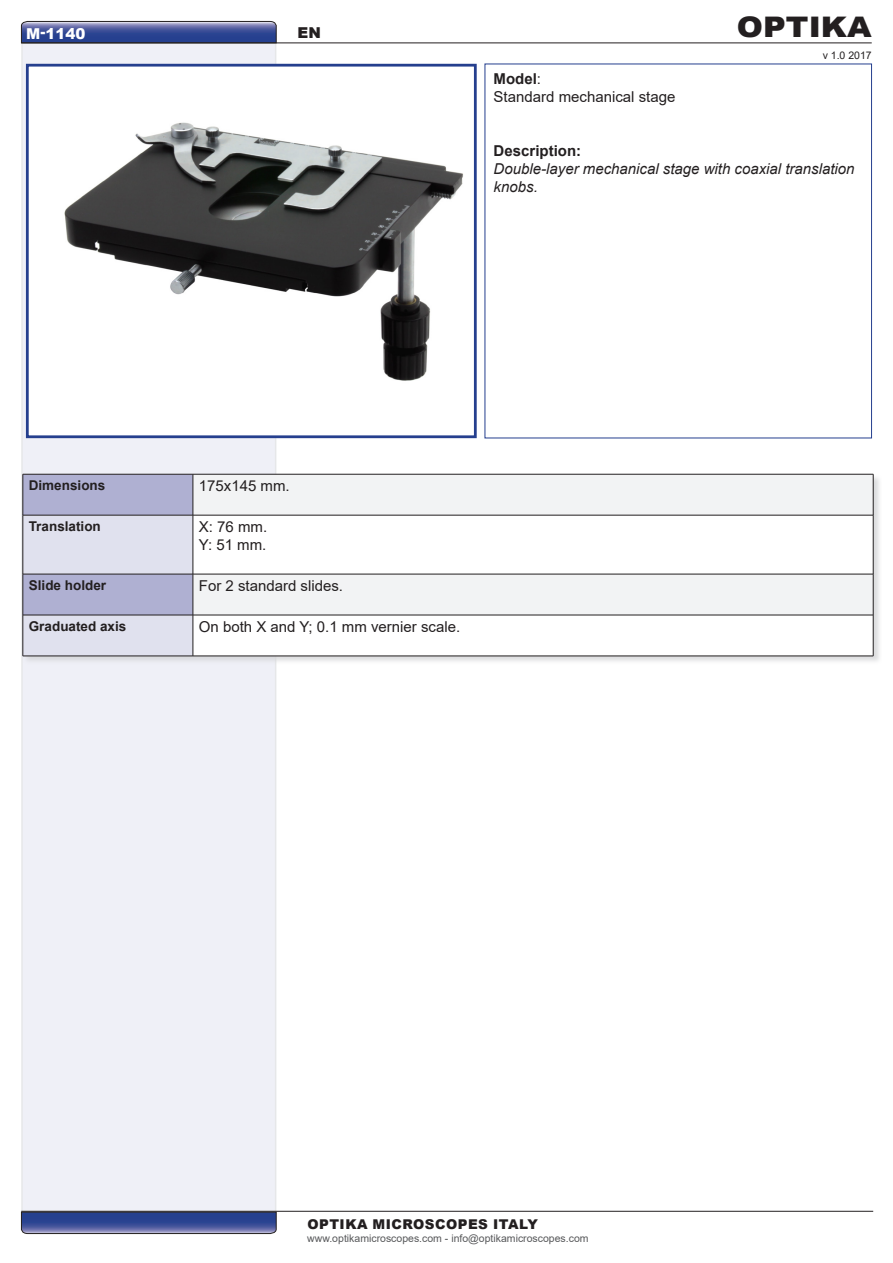
<style>
.page{position:relative;width:893px;height:1263px;background:#fff}
.page>*{position:absolute;margin:0;border:0;box-sizing:border-box;transform-origin:0 0}
.t1{font:900 28.35px "Arial";color:#231f20;scale:1.11 1}
.t2{font:15px "Arial";color:#231f20}
.t3{font:italic 15px/18px "Arial";color:#231f20}
.t4{font:700 15px "Arial";color:#231f20}
.t5{font:900 15px "Arial";color:#fff}
.t6{font:900 15px "Arial";color:#231f20}
.t7{font:700 13.5px "Arial";color:#231f20}
.t8{font:900 13.5px "Arial";letter-spacing:.035em;color:#231f20}
.t9{font:10.5px "Arial";color:#57585a}
.t10{font:10.5px "Arial";color:#231f20}
.s1{font-weight:400}
</style>
<div class="page">
<div style="left:21px;top:42px;width:255px;height:1171px;background:#eff0f7;border:2px solid #e6e7e9"></div>
<svg style="left:21px;top:21px;width:256px;height:22px;background:#4b5996"></svg>
<hr style="left:21px;top:43px;width:851px;height:1px;background:#231f20">
<div style="left:22px;top:474px;width:860px;height:191px;background:#d1d2d4;opacity:.75"></div>
<div style="left:194px;top:475px;width:679px;height:40px;background:#f2f3f4"></div>
<svg style="left:24px;top:475px;width:169px;height:181px"></svg>
<svg style="left:194px;top:516px;width:679px;height:140px"></svg>
<hr style="left:23px;top:474px;width:170px;height:1px;background:#231f20">
<hr style="left:23px;top:474px;width:1px;height:41px;background:#231f20">
<hr style="left:193px;top:474px;width:680px;height:1px;background:#231f20">
<hr style="left:193px;top:474px;width:1px;height:41px;background:#231f20">
<hr style="left:873px;top:474px;width:1px;height:41px;background:#231f20">
<hr style="left:23px;top:515px;width:170px;height:1px;background:#231f20">
<hr style="left:23px;top:515px;width:1px;height:59px;background:#231f20">
<hr style="left:193px;top:515px;width:680px;height:1px;background:#231f20">
<hr style="left:193px;top:515px;width:1px;height:59px;background:#231f20">
<hr style="left:873px;top:515px;width:1px;height:59px;background:#231f20">
<hr style="left:23px;top:574px;width:170px;height:1px;background:#231f20">
<hr style="left:23px;top:574px;width:1px;height:41px;background:#231f20">
<hr style="left:193px;top:574px;width:680px;height:1px;background:#231f20">
<hr style="left:193px;top:574px;width:1px;height:41px;background:#231f20">
<hr style="left:873px;top:574px;width:1px;height:41px;background:#231f20">
<hr style="left:23px;top:615px;width:170px;height:1px;background:#231f20">
<hr style="left:23px;top:615px;width:1px;height:41px;background:#231f20">
<hr style="left:193px;top:615px;width:680px;height:1px;background:#231f20">
<hr style="left:193px;top:615px;width:1px;height:41px;background:#231f20">
<hr style="left:873px;top:615px;width:1px;height:41px;background:#231f20">
<hr style="left:23px;top:656px;width:170px;height:1px;background:#231f20">
<hr style="left:193px;top:656px;width:680px;height:1px;background:#231f20">
<hr style="left:21px;top:1211px;width:852px;height:1px;background:#231f20">
<img style="left:30px;top:69px;width:433px;height:363px">
<div style="left:26px;top:64px;width:451px;height:374px;border:3px solid #253f8e"></div>
<svg style="left:21px;top:1212px;width:256px;height:22px;background:#435393"></svg>
<p class="t5" style="left:26px;top:22px;width:61px">M-1140</p>
<p class="t6" style="left:298px;top:21px;width:25px">EN</p>
<p class="t1" style="left:737px;top:7px;width:123px">OPTIKA</p>
<p class="t4" style="left:494px;top:68px;width:49px">Model<span class="s1">:</span></p>
<p class="t2" style="left:494px;top:86px;width:183px">Standard mechanical stage</p>
<p class="t10" style="left:823px;top:48px;width:51px">v 1.0 2017</p>
<p class="t4" style="left:494px;top:140px;width:89px">Description:</p>
<p class="t3" style="left:494px;top:160px;width:362px">Double-layer mechanical stage with coaxial translation knobs.</p>
<p class="t7" style="left:29px;top:476px;width:78px">Dimensions</p>
<p class="t2" style="left:199px;top:475px;width:92px">175x145 mm.</p>
<p class="t7" style="left:29px;top:517px;width:74px">Translation</p>
<p class="t2" style="left:199px;top:516px;width:70px">X: 76 mm.</p>
<p class="t2" style="left:199px;top:534px;width:69px">Y: 51 mm.</p>
<p class="t7" style="left:29px;top:576px;width:79px">Slide holder</p>
<p class="t2" style="left:199px;top:575px;width:146px">For 2 standard slides.</p>
<p class="t7" style="left:29px;top:617px;width:99px">Graduated axis</p>
<p class="t2" style="left:199px;top:616px;width:263px">On both X and Y; 0.1 mm vernier scale.</p>
<p class="t8" style="left:307px;top:1214px;width:232px">OPTIKA MICROSCOPES ITALY</p>
<p class="t9" style="left:307px;top:1231px;width:283px">www.optikamicroscopes.com - info@optikamicroscopes.com</p>
</div>
